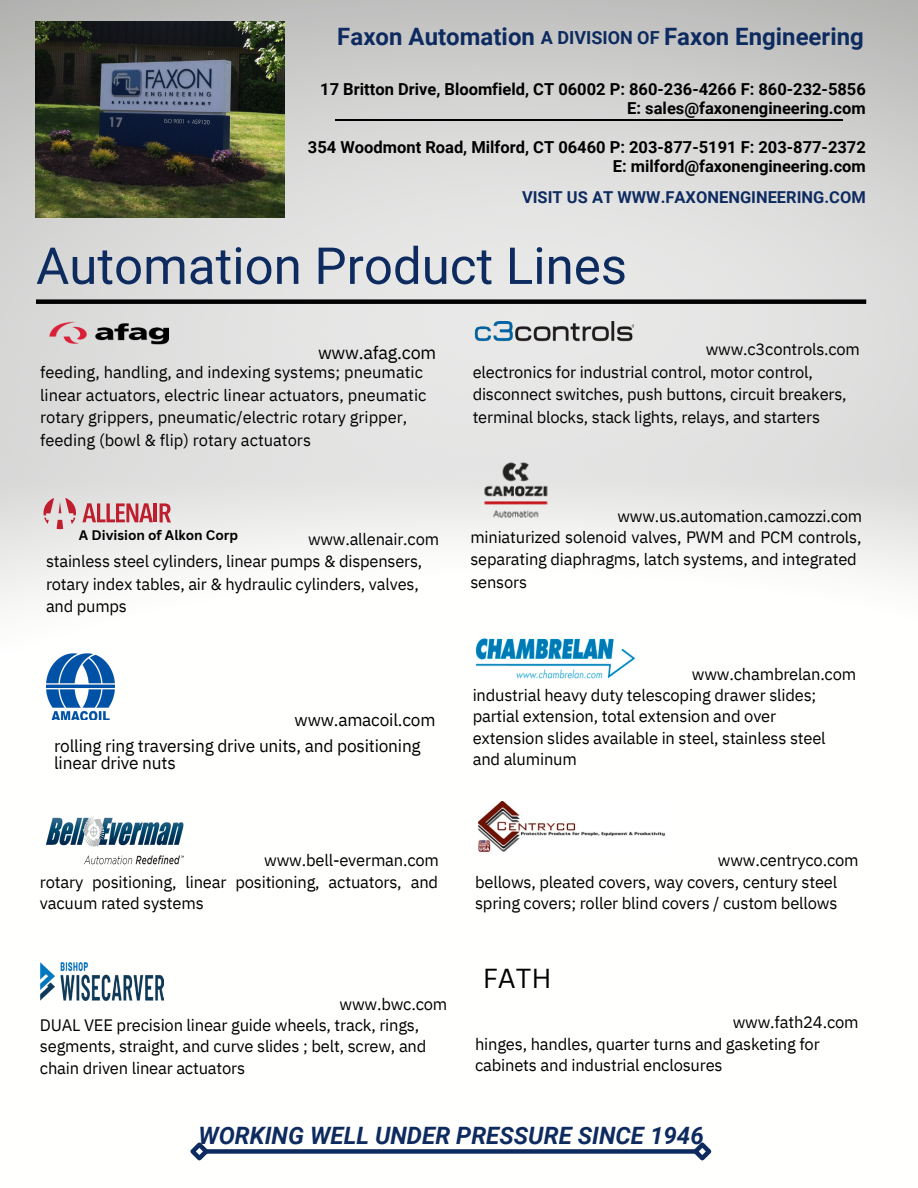
<style>
.page{position:relative;width:918px;height:1188px;background:#fff}
.page>*{position:absolute;margin:0;border:0;box-sizing:border-box;transform-origin:0 0}
.t1{font:51px "Roboto";color:#0e2b60}
.t2{font:26.7px "Canva Sans";color:#000}
.t3{font:700 24px "Roboto";color:#0e2b60}
.t4{font:italic 700 24px "Roboto";color:#0e2b60}
.t5{font:18px "IBM Plex Sans";letter-spacing:-.01em;color:#000}
.t6{font:17.25px/25.8px "IBM Plex Sans";letter-spacing:-.01em;color:#000}
.t7{font:16.5px/21.3px "IBM Plex Sans";letter-spacing:-.01em;color:#000}
.t8{font:700 16.5px/19.2px "Roboto";color:#000;text-align:right}
.t9{font:700 16.5px "Roboto";color:#0e2b60}
.t10{font:700 13.5px "Canva Sans";color:#000}
.s1{font-size:18px}
</style>
<div class="page">
<img style="left:0;top:0;width:918px;height:1001px">
<img style="left:36px;top:21px;width:249px;height:196px">
<hr style="left:335px;top:119px;width:507px;height:1px;background:#000">
<img style="left:36px;top:308px;width:133px;height:51px">
<img style="left:473px;top:322px;width:161px;height:19px">
<img style="left:46px;top:654px;width:69px;height:66px">
<img style="left:46px;top:816px;width:137px;height:50px">
<img style="left:40px;top:962px;width:124px;height:38px">
<img style="left:470px;top:457px;width:91px;height:66px">
<img style="left:475px;top:638px;width:160px;height:41px">
<img style="left:478px;top:802px;width:194px;height:55px">
<svg style="left:82px;top:503px;width:71px;height:19px"></svg>
<hr style="left:154px;top:503px;width:3px;height:19px;background:#be1e2d">
<svg style="left:160px;top:503px;width:11px;height:19px"></svg>
<svg style="left:44px;top:498px;width:32px;height:31px"></svg>
<div style="left:36px;top:299px;width:830px;height:5px;background:#000"></div>
<div style="left:205px;top:1149px;width:492px;height:5px;background:#0e2b60"></div>
<svg style="left:190px;top:1142px;width:23px;height:19px"></svg>
<svg style="left:689px;top:1142px;width:23px;height:19px"></svg>
<h3 class="t3" style="left:337px;top:23px;width:528px">Faxon Automation <span class="s1">A DIVISION OF</span> Faxon Engineering</h3>
<p class="t8" style="left:320px;top:80px;width:547px">17 Britton Drive, Bloomfield, CT 06002 P: 860-236-4266 F: 860-232-5856<br>E: sales@faxonengineering.com</p>
<p class="t8" style="left:308px;top:137px;width:559px">354 Woodmont Road, Milford, CT 06460 P: 203-877-5191 F: 203-877-2372<br>E: milford@faxonengineering.com</p>
<p class="t9" style="left:522px;top:188px;width:345px">VISIT US AT WWW.FAXONENGINEERING.COM</p>
<h1 class="t1" style="left:36px;top:237px;width:593px">Automation Product Lines</h1>
<p class="t5" style="left:318px;top:341px;width:120px">www.afag.com</p>
<p class="t7" style="left:473px;top:338px;width:389px;line-height:22.5px;text-indent:233px">www.c3controls.com electronics for industrial control, motor control, disconnect switches, push buttons, circuit breakers, terminal blocks, stack lights, relays, and starters</p>
<p class="t7" style="left:40px;top:361px;width:388px;line-height:22.5px">feeding, handling, and indexing systems; pneumatic linear actuators, electric linear actuators, pneumatic rotary grippers, pneumatic/electric rotary gripper, feeding (bowl &amp; flip) rotary actuators</p>
<p class="t10" style="left:79px;top:526px;width:161px">A Division of Alkon Corp</p>
<p class="t7" style="left:46px;top:527px;width:395px;line-height:22.5px;text-indent:262px">www.allenair.com stainless steel cylinders, linear pumps &amp; dispensers, rotary index tables, air &amp; hydraulic cylinders, valves, and pumps</p>
<p class="t6" style="left:54px;top:707px;width:383px;text-indent:240px">www.amacoil.com rolling ring traversing drive units, and positioning</p>
<p class="t6" style="left:54px;top:749px;width:123px">linear drive nuts</p>
<p class="t7" style="left:470px;top:506px;width:393px;line-height:20.2px;text-align:right">www.us.automation.camozzi.com<br>miniaturized solenoid valves, PWM and PCM controls,</p>
<p class="t7" style="left:470px;top:548px;width:388px;line-height:22.5px">separating diaphragms, latch systems, and integrated sensors</p>
<p class="t7" style="left:473px;top:663px;width:385px;text-indent:219px">www.chambrelan.com industrial heavy duty telescoping drawer slides; partial extension, total extension and over<br>extension slides available in steel, stainless steel and aluminum</p>
<p class="t7" style="left:40px;top:850px;width:401px;text-align:justify;text-indent:224px">www.bell-everman.com rotary positioning, linear positioning, actuators, and vacuum rated systems</p>
<p class="t7" style="left:40px;top:993px;width:409px;text-indent:300px">www.bwc.com DUAL VEE precision linear guide wheels, track, rings, segments, straight, and curve slides ; belt, screw, and chain driven linear actuators</p>
<p class="t7" style="left:475px;top:849px;width:385px;text-indent:243px">www.centryco.com bellows, pleated covers, way covers, century steel spring covers; roller blind covers / custom bellows</p>
<h2 class="t2" style="left:483px;top:959px;width:70px">FATH</h2>
<p class="t7" style="left:475px;top:1011px;width:385px;text-indent:258px">www.fath24.com hinges, handles, quarter turns and gasketing for cabinets and industrial enclosures</p>
<h3 class="t4" style="left:198px;top:1121px;width:507px">WORKING WELL UNDER PRESSURE SINCE 1946</h3>
</div>
